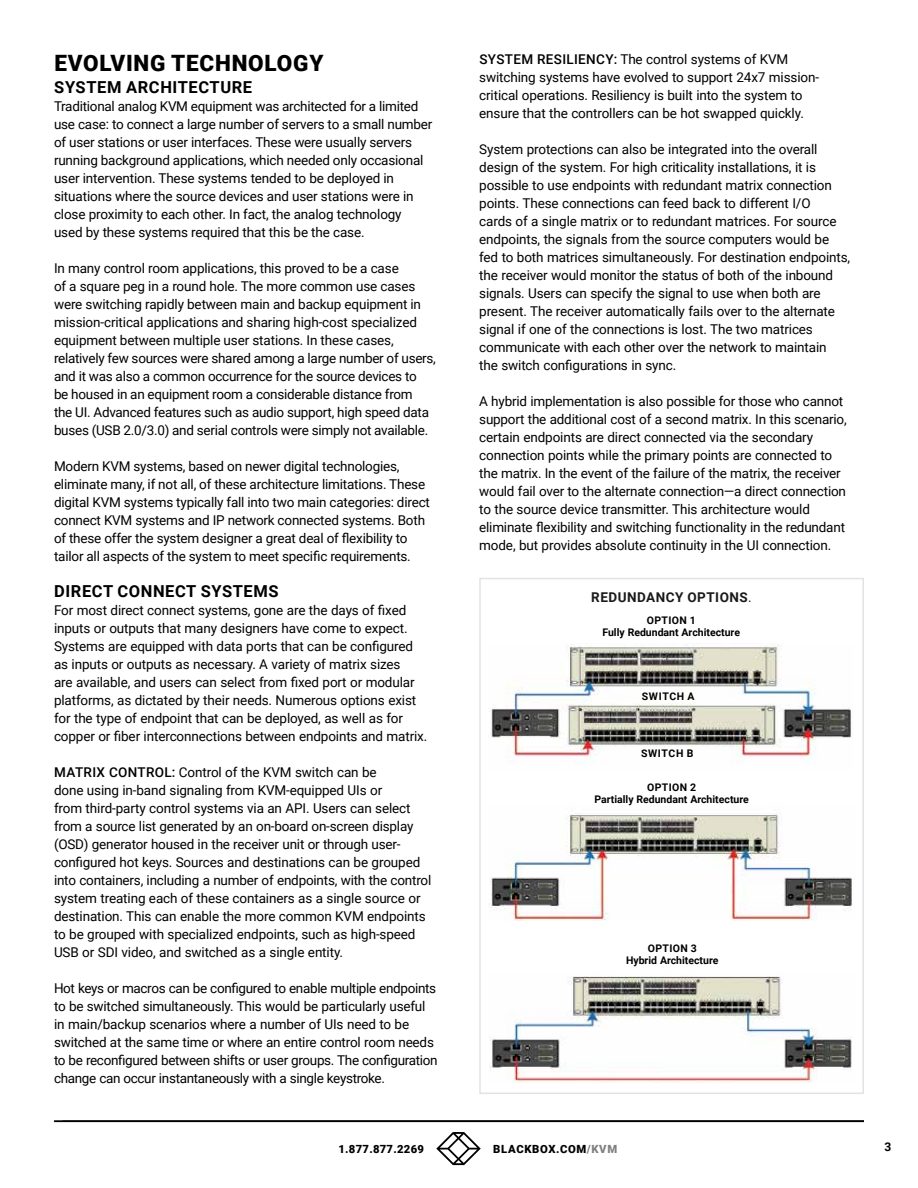
<style>
.page{position:relative;width:918px;height:1188px;background:#fff}
.page>*{position:absolute;margin:0;border:0;box-sizing:border-box;transform-origin:0 0}
.t1{font:900 22.5px "Roboto";letter-spacing:.035em;color:#000}
.t2{font:700 16.5px "Roboto";letter-spacing:.035em;color:#000}
.t3{font:13.5px/18px "Roboto";letter-spacing:-.01em;color:#000}
.t4{font:700 13.5px "Roboto";letter-spacing:.035em;color:#1a1a1a}
.t5{font:700 12px "Roboto";color:#000}
.t6{font:900 11.25px "Roboto";letter-spacing:.055em;color:#000}
.t7{font:900 11.25px "Roboto";letter-spacing:.025em;color:#000}
.t8{font:700 10.5px/12px "Roboto";color:#000;text-align:center}
.s1{font-weight:500}
.s2{font-weight:400}
.s3{color:#808080}
</style>
<div class="page">
<div style="left:479px;top:578px;width:385px;height:516px;border:2px solid #e3e3e3"></div>
<img style="left:489px;top:644px;width:362px;height:121px">
<img style="left:489px;top:976px;width:363px;height:106px">
<img style="left:490px;top:810px;width:362px;height:111px">
<svg style="left:436px;top:1132px;width:45px;height:33px"></svg>
<hr style="left:54px;top:1121px;width:810px;height:1px;background:#000">
<h1 class="t1" style="left:54px;top:47px;width:271px">EVOLVING TECHNOLOGY</h1>
<p class="t2" style="left:54px;top:76px;width:199px">SYSTEM ARCHITECTURE</p>
<p class="t3" style="left:54px;top:97px;width:380px">Traditional analog KVM equipment was architected for a limited use case: to connect a large number of servers to a small number of user stations or user interfaces. These were usually servers running background applications, which needed only occasional user intervention. These systems tended to be deployed in situations where the source devices and user stations were in close proximity to each other. In fact, the analog technology used by these systems required that this be the case.</p>
<p class="t3" style="left:54px;top:259px;width:383px">In many control room applications, this proved to be a case<br>of a square peg in a round hole. The more common use cases were switching rapidly between main and backup equipment in mission-critical applications and sharing high-cost specialized equipment between multiple user stations. In these cases, relatively few sources were shared among a large number of users, and it was also a common occurrence for the source devices to<br>be housed in an equipment room a considerable distance from<br>the UI. Advanced features such as audio support, high speed data buses (USB 2.0/3.0) and serial controls were simply not available.</p>
<p class="t3" style="left:54px;top:457px;width:377px">Modern KVM systems, based on newer digital technologies, eliminate many, if not all, of these architecture limitations. These digital KVM systems typically fall into two main categories: direct connect KVM systems and IP network connected systems. Both of these offer the system designer a great deal of flexibility to tailor all aspects of the system to meet specific requirements.</p>
<p class="t2" style="left:54px;top:580px;width:226px">DIRECT CONNECT SYSTEMS</p>
<p class="t3" style="left:54px;top:601px;width:375px">For most direct connect systems, gone are the days of fixed inputs or outputs that many designers have come to expect.<br>Systems are equipped with data ports that can be configured as inputs or outputs as necessary. A variety of matrix sizes<br>are available, and users can select from fixed port or modular platforms, as dictated by their needs. Numerous options exist for the type of endpoint that can be deployed, as well as for copper or fiber interconnections between endpoints and matrix.</p>
<p class="t3" style="left:54px;top:763px;width:379px"><span class="s1">MATRIX CONTROL:</span> Control of the KVM switch can be<br>done using in-band signaling from KVM-equipped UIs or<br>from third-party control systems via an API. Users can select from a source list generated by an on-board on-screen display (OSD) generator housed in the receiver unit or through user&shy;configured hot keys. Sources and destinations can be grouped into containers, including a number of endpoints, with the control system treating each of these containers as a single source or destination. This can enable the more common KVM endpoints to be grouped with specialized endpoints, such as high-speed USB or SDI video, and switched as a single entity.</p>
<p class="t3" style="left:54px;top:979px;width:385px">Hot keys or macros can be configured to enable multiple endpoints to be switched simultaneously. This would be particularly useful in main/backup scenarios where a number of UIs need to be switched at the same time or where an entire control room needs to be reconfigured between shifts or user groups. The configuration change can occur instantaneously with a single keystroke.</p>
<p class="t3" style="left:479px;top:50px;width:341px"><span class="s1">SYSTEM RESILIENCY:</span> The control systems of KVM switching systems have evolved to support 24x7 mission&shy;critical operations. Resiliency is built into the system to ensure that the controllers can be hot swapped quickly.</p>
<p class="t3" style="left:479px;top:140px;width:373px">System protections can also be integrated into the overall design of the system. For high criticality installations, it is possible to use endpoints with redundant matrix connection points. These connections can feed back to different I/O<br>cards of a single matrix or to redundant matrices. For source endpoints, the signals from the source computers would be fed to both matrices simultaneously. For destination endpoints, the receiver would monitor the status of both of the inbound signals. Users can specify the signal to use when both are present. The receiver automatically fails over to the alternate signal if one of the connections is lost. The two matrices communicate with each other over the network to maintain<br>the switch configurations in sync.</p>
<p class="t3" style="left:479px;top:392px;width:369px">A hybrid implementation is also possible for those who cannot support the additional cost of a second matrix. In this scenario, certain endpoints are direct connected via the secondary connection points while the primary points are connected to the matrix. In the event of the failure of the matrix, the receiver would fail over to the alternate connection—a direct connection to the source device transmitter. This architecture would eliminate flexibility and switching functionality in the redundant mode, but provides absolute continuity in the UI connection.</p>
<p class="t4" style="left:591px;top:588px;width:162px">REDUNDANCY OPTIONS<span class="s2">.</span></p>
<p class="t8" style="left:602px;top:614px;width:139px">OPTION 1<br>Fully Redundant Architecture</p>
<p class="t8" style="left:642px;top:690px;width:54px">SWITCH A</p>
<p class="t8" style="left:641px;top:747px;width:54px">SWITCH B</p>
<p class="t8" style="left:594px;top:781px;width:156px">OPTION 2<br>Partially Redundant Architecture</p>
<p class="t8" style="left:626px;top:942px;width:94px">OPTION 3<br>Hybrid Architecture</p>
<p class="t7" style="left:338px;top:1141px;width:87px">1.877.877.2269</p>
<p class="t6" style="left:493px;top:1141px;width:125px">BLACKBOX.COM<span class="s3">/KVM</span></p>
<p class="t5" style="left:885px;top:1138px;width:8px">3</p>
</div>
